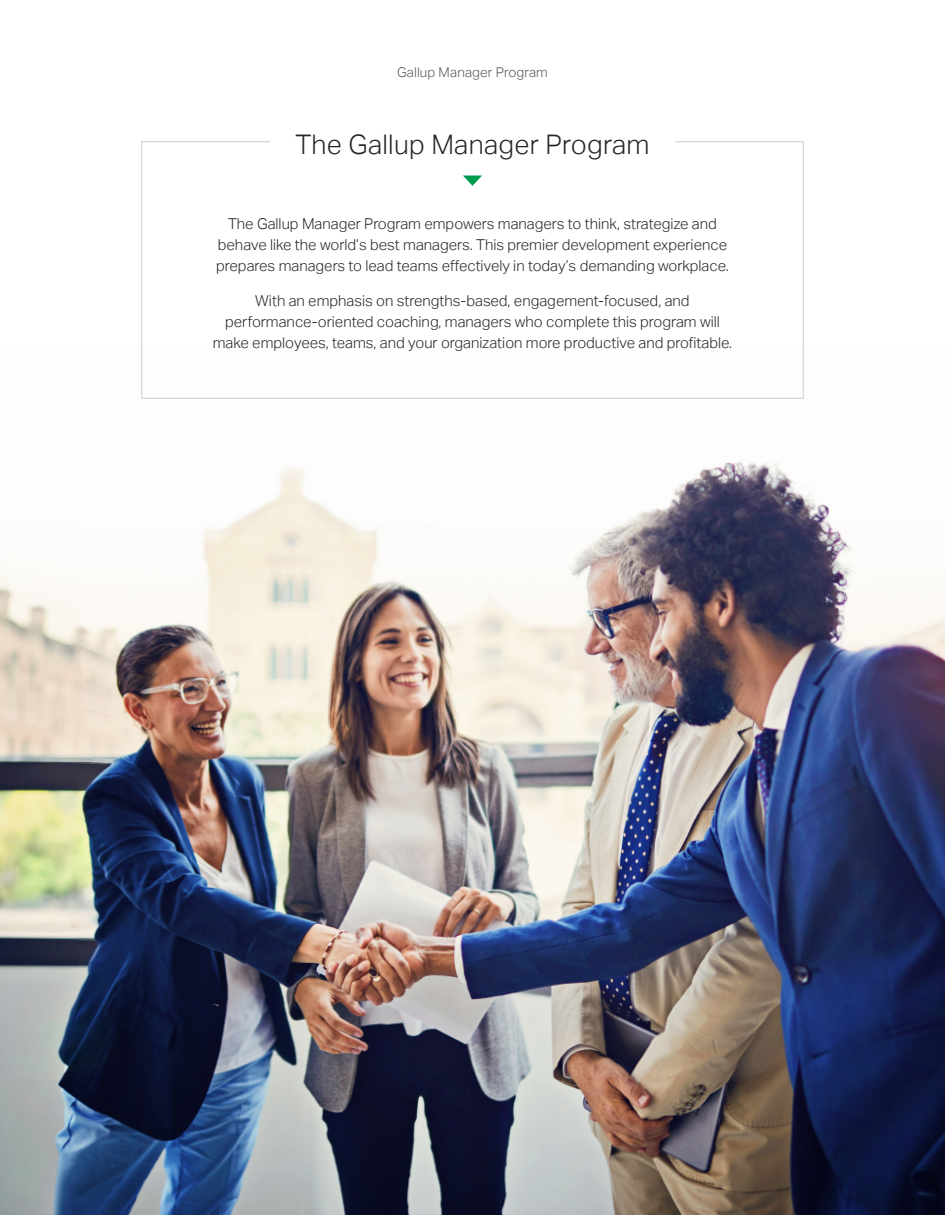
<style>
.page{position:relative;width:945px;height:1215px;background:#fff}
.page>*{position:absolute;margin:0;border:0;box-sizing:border-box;transform-origin:0 0}
.page_header{font:300 27px "Aktiv Grotesk";letter-spacing:.01em;color:#24272a}
.body{font:300 15px/21px "Aktiv Grotesk";color:#24272a;text-align:center}
.t1{font:300 13.5px "Aktiv Grotesk";letter-spacing:.01em;color:#53575a}
</style>
<div class="page">
<img style="left:0;top:462px;width:945px;height:752px">
<svg style="left:463px;top:176px;width:19px;height:10px"></svg>
<p class="t1" style="left:397px;top:65px;width:152px">Gallup Manager Program</p>
<h2 class="page_header" style="left:295px;top:129px;width:356px">The Gallup Manager Program</h2>
<p class="body" style="left:216px;top:214px;width:514px">The Gallup Manager Program empowers managers to think, strategize and behave like the world’s best managers. This premier development experience prepares managers to lead teams effectively in today’s demanding workplace.</p>
<p class="body" style="left:213px;top:290px;width:521px">With an emphasis on strengths-based, engagement-focused, and performance‑oriented coaching, managers who complete this program will make employees, teams, and your organization more productive and profitable.</p>
</div>
